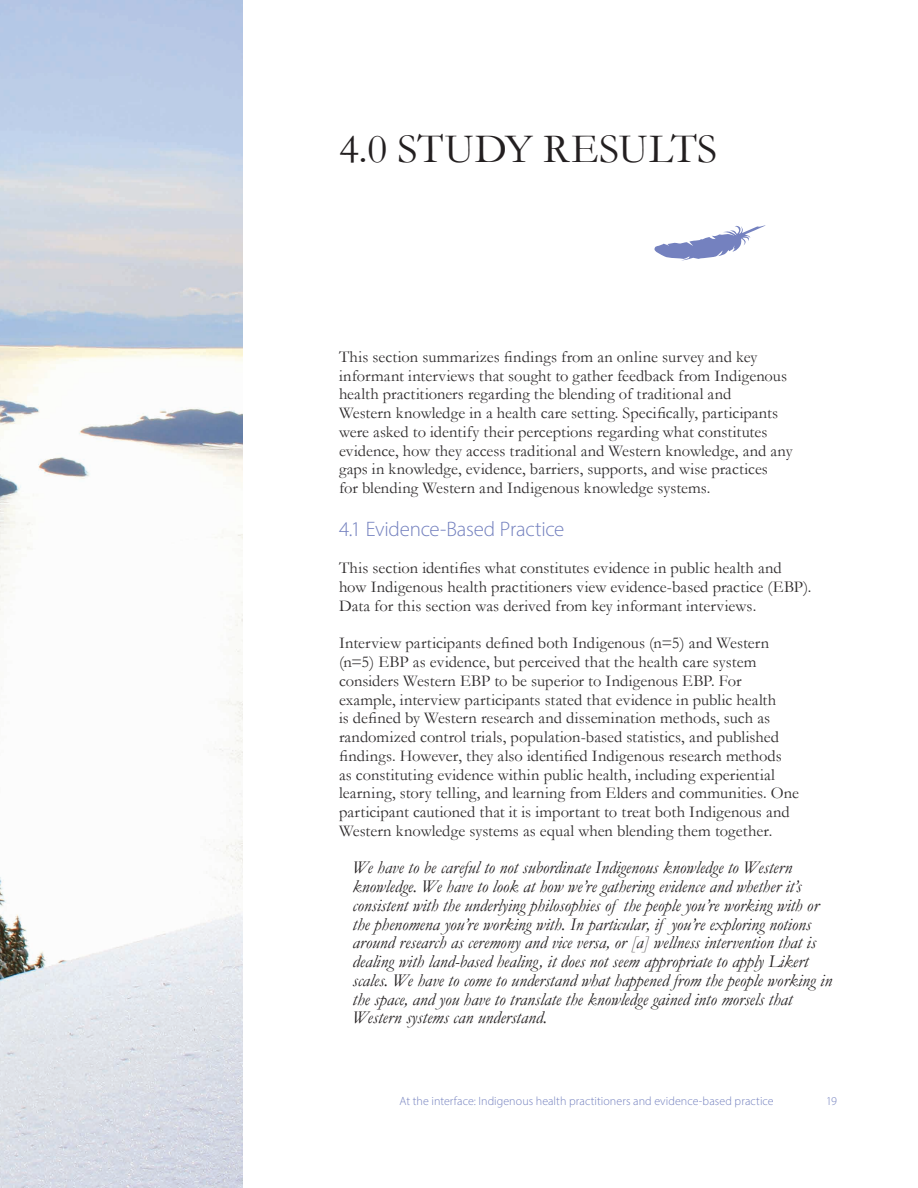
<style>
.page{position:relative;width:918px;height:1188px;background:#fff}
.page>*{position:absolute;margin:0;border:0;box-sizing:border-box;transform-origin:0 0}
.t1{font:42px "Garamond";letter-spacing:.01em;color:#231f20}
.t2{font:300 21px "Myriad Pro";letter-spacing:-.01em;color:#7481bf}
.t3{font:italic 18px/18.8px "Garamond";color:#231f20}
.t4{font:16.5px/18.8px "Garamond";letter-spacing:.005em;color:#2e2b2c}
.t5{font:300 12px "Myriad Pro";letter-spacing:.005em;color:#7481bf}
</style>
<div class="page">
<img style="left:0;top:0;width:243px;height:1188px">
<svg style="left:654px;top:225px;width:112px;height:36px"></svg>
<h1 class="t1" style="left:339px;top:121px;width:380px">4.0 STUDY RESULTS</h1>
<p class="t4" style="left:339px;top:347px;width:455px">This section summarizes findings from an online survey and key informant interviews that sought to gather feedback from Indigenous health practitioners regarding the blending of traditional and<br>Western knowledge in a health care setting. Specifically, participants were asked to identify their perceptions regarding what constitutes evidence, how they access traditional and Western knowledge, and any gaps in knowledge, evidence, barriers, supports, and wise practices<br>for blending Western and Indigenous knowledge systems.</p>
<p class="t2" style="left:339px;top:516px;width:227px">4.1 Evidence-Based Practice</p>
<p class="t4" style="left:339px;top:558px;width:474px">This section identifies what constitutes evidence in public health and how Indigenous health practitioners view evidence-based practice (EBP).<br>Data for this section was derived from key informant interviews.</p>
<p class="t4" style="left:339px;top:633px;width:462px">Interview participants defined both Indigenous (n=5) and Western (n=5) EBP as evidence, but perceived that the health care system considers Western EBP to be superior to Indigenous EBP. For example, interview participants stated that evidence in public health<br>is defined by Western research and dissemination methods, such as randomized control trials, population-based statistics, and published findings. However, they also identified Indigenous research methods<br>as constituting evidence within public health, including experiential learning, story telling, and learning from Elders and communities. One participant cautioned that it is important to treat both Indigenous and Western knowledge systems as equal when blending them together.</p>
<p class="t3" style="left:352px;top:858px;width:481px">We have to be careful to not subordinate Indigenous knowledge to Western knowledge. We have to look at how we’re gathering evidence and whether it’s consistent with the underlying philosophies of the people you’re working with or the phenomena you’re working with. In particular, if you’re exploring notions around research as ceremony and vice versa, or [a] wellness intervention that is dealing with land-based healing, it does not seem appropriate to apply Likert scales. We have to come to understand what happened from the people working in the space, and you have to translate the knowledge gained into morsels that Western systems can understand.</p>
<p class="t5" style="left:400px;top:1094px;width:376px">At the interface: Indigenous health practitioners and evidence-based practice</p>
<p class="t5" style="left:826px;top:1094px;width:12px">19</p>
</div>
